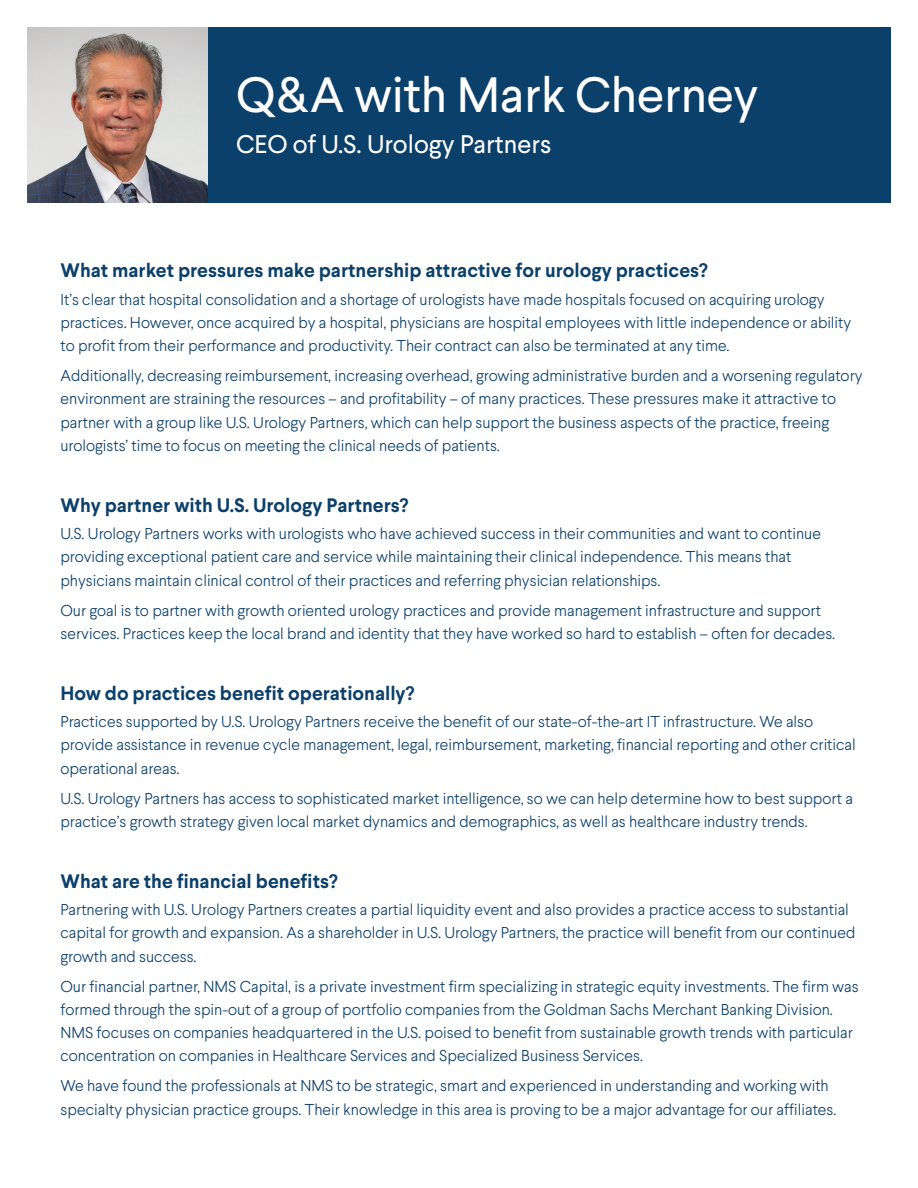
<style>
.page{position:relative;width:918px;height:1188px;background:#fff}
.page>*{position:absolute;margin:0;border:0;box-sizing:border-box;transform-origin:0 0}
.t1{font:49.5px "Larsseit";letter-spacing:-.005em;color:#fff}
.t2{font:25.5px "Larsseit";color:#fff}
.t3{font:700 19.5px "Larsseit";color:#0b406a}
.t4{font:300 15.75px/23.2px "Larsseit";color:#0b406a}
</style>
<div class="page">
<div style="left:184px;top:27px;width:707px;height:175px;background:#0b406a"></div>
<img style="left:27px;top:27px;width:181px;height:175px">
<h1 class="t1" style="left:236px;top:63px;width:524px">Q&amp;A with Mark Cherney</h1>
<h2 class="t2" style="left:236px;top:128px;width:317px">CEO of U.S. Urology Partners</h2>
<p class="t3" style="left:60px;top:258px;width:649px">What market pressures make partnership attractive for urology practices?</p>
<p class="t4" style="left:60px;top:287px;width:792px">It’s clear that hospital consolidation and a shortage of urologists have made hospitals focused on acquiring urology practices. However, once acquired by a hospital, physicians are hospital employees with little independence or ability to profit from their performance and productivity. Their contract can also be terminated at any time.</p>
<p class="t4" style="left:60px;top:364px;width:804px">Additionally, decreasing reimbursement, increasing overhead, growing administrative burden and a worsening regulatory environment are straining the resources – and profitability – of many practices. These pressures make it attractive to partner with a group like U.S. Urology Partners, which can help support the business aspects of the practice, freeing urologists’ time to focus on meeting the clinical needs of patients.</p>
<p class="t3" style="left:60px;top:492px;width:350px">Why partner with U.S. Urology Partners?</p>
<p class="t4" style="left:60px;top:522px;width:762px">U.S. Urology Partners works with urologists who have achieved success in their communities and want to continue providing exceptional patient care and service while maintaining their clinical independence. This means that physicians maintain clinical control of their practices and referring physician relationships.</p>
<p class="t4" style="left:60px;top:598px;width:776px">Our goal is to partner with growth oriented urology practices and provide management infrastructure and support services. Practices keep the local brand and identity that they have worked so hard to establish – often for decades.</p>
<p class="t3" style="left:60px;top:680px;width:355px">How do practices benefit operationally?</p>
<p class="t4" style="left:60px;top:710px;width:797px">Practices supported by U.S. Urology Partners receive the benefit of our state-of-the-art IT infrastructure. We also provide assistance in revenue cycle management, legal, reimbursement, marketing, financial reporting and other critical operational areas.</p>
<p class="t4" style="left:60px;top:786px;width:794px">U.S. Urology Partners has access to sophisticated market intelligence, so we can help determine how to best support a practice’s growth strategy given local market dynamics and demographics, as well as healthcare industry trends.</p>
<p class="t3" style="left:60px;top:868px;width:279px">What are the financial benefits?</p>
<p class="t4" style="left:60px;top:898px;width:797px">Partnering with U.S. Urology Partners creates a partial liquidity event and also provides a practice access to substantial capital for growth and expansion. As a shareholder in U.S. Urology Partners, the practice will benefit from our continued growth and success.</p>
<p class="t4" style="left:60px;top:974px;width:800px">Our financial partner, NMS Capital, is a private investment firm specializing in strategic equity investments. The firm was formed through the spin-out of a group of portfolio companies from the Goldman Sachs Merchant Banking Division.<br>NMS focuses on companies headquartered in the U.S. poised to benefit from sustainable growth trends with particular concentration on companies in Healthcare Services and Specialized Business Services.</p>
<p class="t4" style="left:60px;top:1074px;width:777px">We have found the professionals at NMS to be strategic, smart and experienced in understanding and working with specialty physician practice groups. Their knowledge in this area is proving to be a major advantage for our affiliates.</p>
</div>
